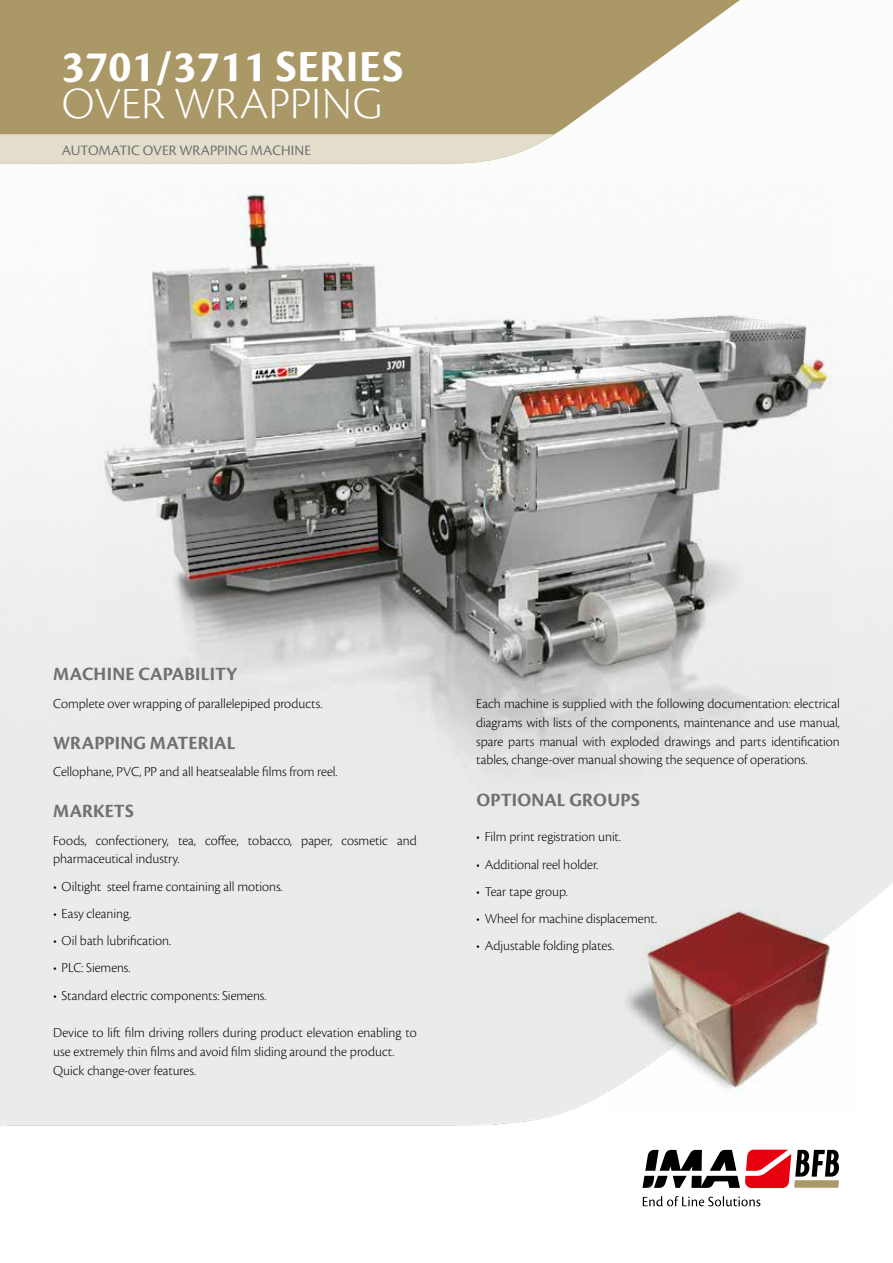
<style>
.page{position:relative;width:893px;height:1263px;background:#fff}
.page>*{position:absolute;margin:0;border:0;box-sizing:border-box;transform-origin:0 0}
.t1{font:46.5px "Cronos Pro Bold Subh";letter-spacing:.01em;color:#fff}
.t2{font:46.5px "Cronos Pro Lt Subh";letter-spacing:.005em;color:#fff}
.t3{font:19.5px "Cronos Pro Bold Subh";letter-spacing:.005em;color:#6f7070}
.t4{font:15px "Cronos Pro Subh";letter-spacing:.005em;color:#6f7070}
.t5{font:14.25px/18.8px "Cronos Pro Lt Subh";color:#000}
</style>
<div class="page">
<svg style="left:0;top:0;width:798px;height:163px;fill:#ab9867"></svg>
<svg style="left:0;top:134px;width:733px;height:29px"></svg>
<img style="left:105px;top:195px;width:721px;height:481px">
<svg style="left:642px;top:1150px;width:197px;height:38px"></svg>
<svg style="left:643px;top:1196px;width:117px;height:10px"></svg>
<img style="left:647px;top:912px;width:183px;height:174px">
<h1 class="t1" style="left:62px;top:40px;width:343px">3701/3711 SERIES</h1>
<h1 class="t2" style="left:62px;top:77px;width:322px">OVER WRAPPING</h1>
<p class="t4" style="left:62px;top:141px;width:251px">AUTOMATIC OVER WRAPPING MACHINE</p>
<h2 class="t3" style="left:53px;top:663px;width:186px">MACHINE CAPABILITY</h2>
<p class="t5" style="left:53px;top:694px;width:271px">Complete over wrapping of parallelepiped products.</p>
<h2 class="t3" style="left:53px;top:731px;width:184px">WRAPPING MATERIAL</h2>
<p class="t5" style="left:53px;top:762px;width:286px">Cellophane, PVC, PP and all heatsealable films from reel.</p>
<h2 class="t3" style="left:53px;top:800px;width:82px">MARKETS</h2>
<p class="t5" style="left:53px;top:831px;width:365px">Foods, confectionery, tea, coffee, tobacco, paper, cosmetic and pharmaceutical industry.</p>
<p class="t5" style="left:53px;top:877px;width:231px">• Oiltight steel frame containing all motions.</p>
<p class="t5" style="left:53px;top:904px;width:80px">• Easy cleaning.</p>
<p class="t5" style="left:53px;top:931px;width:119px">• Oil bath lubrification.</p>
<p class="t5" style="left:53px;top:958px;width:79px">• PLC: Siemens.</p>
<p class="t5" style="left:53px;top:986px;width:215px">• Standard electric components: Siemens.</p>
<p class="t5" style="left:53px;top:1023px;width:365px">Device to lift film driving rollers during product elevation enabling to use extremely thin films and avoid film sliding around the product.<br>Quick change-over features.</p>
<p class="t5" style="left:476px;top:694px;width:365px;text-align:justify">Each machine is supplied with the following documentation: electrical diagrams with lists of the components, maintenance and use manual, spare parts manual with exploded drawings and parts identification tables, change-over manual showing the sequence of operations.</p>
<h2 class="t3" style="left:476px;top:788px;width:165px">OPTIONAL GROUPS</h2>
<p class="t5" style="left:476px;top:827px;width:146px">• Film print registration unit.</p>
<p class="t5" style="left:476px;top:855px;width:124px">• Additional reel holder.</p>
<p class="t5" style="left:476px;top:882px;width:93px">• Tear tape group.</p>
<p class="t5" style="left:476px;top:909px;width:182px">• Wheel for machine displacement.</p>
<p class="t5" style="left:476px;top:936px;width:139px">• Adjustable folding plates.</p>
</div>
